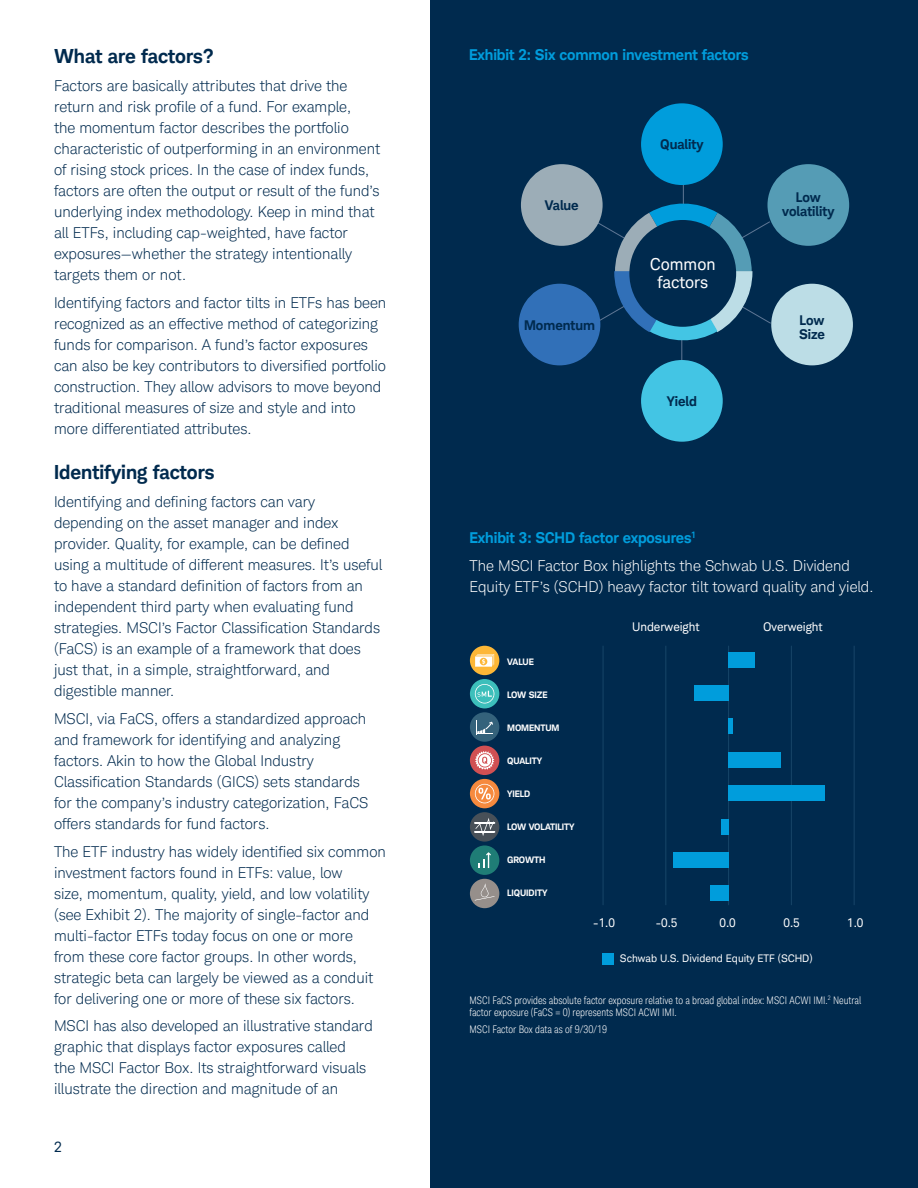
<style>
.page{position:relative;width:918px;height:1188px;background:#fff}
.page>*{position:absolute;margin:0;border:0;box-sizing:border-box;transform-origin:0 0}
.t1{font:700 19.5px "Charles Modern";color:#002a4e}
.t2{font:16.5px/18px "Charles Modern";color:#fff;text-align:center}
.t3{font:300 15px/21px "Charles Modern";color:#002a4e}
.t4{font:300 15px/27.8px "Charles Modern";color:#fff}
.t5{font:700 15px "Charles Modern";letter-spacing:-.005em;color:#009ddc}
.t6{font:14.25px "Charles Modern";color:#002a4e}
.t7{font:700 13.5px/13.5px "Charles Modern";color:#002a4e;text-align:center}
.t8{font:12px "Charles Modern";color:#fff}
.t9{font:300 condensed 10.5px/12px "Charles Modern";color:#fff}
.t10{font:10.5px "Charles Modern";color:#fff}
.t11{font:700 9px "Charles Modern";letter-spacing:-.005em;color:#fff}
.s1{font-weight:700;color:#009ddc}
</style>
<div class="page">
<div style="left:430px;top:0;width:488px;height:1188px;background:#002a4e"></div>
<hr style="left:603px;top:646px;width:1px;height:259px;background:#174568">
<hr style="left:666px;top:646px;width:1px;height:259px;background:#174568">
<hr style="left:728px;top:646px;width:1px;height:259px;background:#174568">
<hr style="left:791px;top:646px;width:1px;height:259px;background:#174568">
<hr style="left:854px;top:646px;width:1px;height:259px;background:#174568">
<div style="left:729px;top:652px;width:26px;height:15px;background:#009ddc"></div>
<div style="left:694px;top:685px;width:35px;height:16px;background:#009ddc"></div>
<hr style="left:729px;top:719px;width:4px;height:15px;background:#009ddc">
<div style="left:729px;top:752px;width:52px;height:15px;background:#009ddc"></div>
<div style="left:729px;top:786px;width:96px;height:15px;background:#009ddc"></div>
<div style="left:721px;top:819px;width:8px;height:15px;background:#009ddc"></div>
<div style="left:673px;top:852px;width:56px;height:15px;background:#009ddc"></div>
<div style="left:710px;top:886px;width:19px;height:15px;background:#009ddc"></div>
<div style="left:603px;top:953px;width:11px;height:11px;background:#009ddc"></div>
<hr style="left:683px;top:170px;width:1px;height:102px;background:#5f7795">
<hr style="left:681px;top:273px;width:1px;height:102px;background:#5f7795">
<svg style="left:592px;top:200px;width:180px;height:144px"></svg>
<div style="left:629px;top:220px;width:107px;height:107px;background:#002a4e;border-radius:50%"></div>
<div style="left:641px;top:103px;width:82px;height:82px;background:#009ddc;border-radius:50%"></div>
<div style="left:521px;top:164px;width:82px;height:82px;background:#9cadb7;border-radius:50%"></div>
<div style="left:519px;top:284px;width:81px;height:81px;background:#3170b8;border-radius:50%"></div>
<div style="left:767px;top:164px;width:82px;height:82px;background:#559cb5;border-radius:50%"></div>
<div style="left:771px;top:284px;width:82px;height:81px;background:#bcdde6;border-radius:50%"></div>
<div style="left:641px;top:360px;width:82px;height:82px;background:#43c5e4;border-radius:50%"></div>
<div style="left:470px;top:679px;width:29px;height:29px;background:#3dbfbb;border-radius:50%"></div>
<svg style="left:475px;top:684px;width:19px;height:20px"></svg>
<div style="left:470px;top:646px;width:29px;height:29px;background:#fdb736;border-radius:50%"></div>
<svg style="left:475px;top:654px;width:20px;height:13px"></svg>
<div style="left:470px;top:712px;width:29px;height:30px;background:#34627b;border-radius:50%"></div>
<svg style="left:476px;top:720px;width:17px;height:15px"></svg>
<div style="left:470px;top:746px;width:29px;height:29px;background:#d15053;border-radius:50%"></div>
<svg style="left:475px;top:751px;width:19px;height:19px"></svg>
<div style="left:470px;top:779px;width:29px;height:29px;background:#f68a3e;border-radius:50%"></div>
<svg style="left:475px;top:784px;width:19px;height:19px"></svg>
<div style="left:470px;top:812px;width:29px;height:30px;background:#485058;border-radius:50%"></div>
<div style="left:474px;top:822px;width:21px;height:2px;border:1px solid #fff"></div>
<div style="left:474px;top:831px;width:21px;height:2px;border:1px solid #fff"></div>
<svg style="left:475px;top:818px;width:20px;height:18px"></svg>
<div style="left:470px;top:845px;width:29px;height:30px;background:#1f7d76;border-radius:50%"></div>
<svg style="left:478px;top:852px;width:13px;height:16px"></svg>
<div style="left:470px;top:879px;width:29px;height:29px;background:#968f8b;border-radius:50%"></div>
<svg style="left:475px;top:883px;width:20px;height:17px"></svg>
<h1 class="t1" style="left:54px;top:44px;width:161px">What are factors?</h1>
<p class="t3" style="left:54px;top:75px;width:328px">Factors are basically attributes that drive the return and risk profile of a fund. For example,<br>the momentum factor describes the portfolio characteristic of outperforming in an environment of rising stock prices. In the case of index funds, factors are often the output or result of the fund’s underlying index methodology. Keep in mind that all ETFs, including cap-weighted, have factor exposures—whether the strategy intentionally targets them or not.</p>
<p class="t3" style="left:54px;top:292px;width:334px">Identifying factors and factor tilts in ETFs has been recognized as an effective method of categorizing funds for comparison. A fund’s factor exposures can also be key contributors to diversified portfolio construction. They allow advisors to move beyond traditional measures of size and style and into more differentiated attributes.</p>
<h1 class="t1" style="left:54px;top:461px;width:162px">Identifying factors</h1>
<p class="t3" style="left:54px;top:491px;width:330px">Identifying and defining factors can vary depending on the asset manager and index provider. Quality, for example, can be defined using a multitude of different measures. It’s useful to have a standard definition of factors from an independent third party when evaluating fund strategies. MSCI’s Factor Classification Standards (FaCS) is an example of a framework that does just that, in a simple, straightforward, and digestible manner.</p>
<p class="t3" style="left:54px;top:708px;width:316px">MSCI, via FaCS, offers a standardized approach and framework for identifying and analyzing factors. Akin to how the Global Industry Classification Standards (GICS) sets standards for the company’s industry categorization, FaCS offers standards for fund factors.</p>
<p class="t3" style="left:54px;top:841px;width:333px">The ETF industry has widely identified six common investment factors found in ETFs: value, low<br>size, momentum, quality, yield, and low volatility (see Exhibit 2). The majority of single-factor and multi-factor ETFs today focus on one or more from these core factor groups. In other words, strategic beta can largely be viewed as a conduit for delivering one or more of these six factors.</p>
<p class="t3" style="left:54px;top:1016px;width:320px">MSCI has also developed an illustrative standard graphic that displays factor exposures called<br>the MSCI Factor Box. Its straightforward visuals illustrate the direction and magnitude of an</p>
<p class="t6" style="left:54px;top:1138px;width:9px">2</p>
<p class="t5" style="left:469px;top:45px;width:281px">Exhibit 2: Six common investment factors</p>
<p class="t7" style="left:545px;top:198px;width:35px">Value</p>
<p class="t7" style="left:524px;top:318px;width:72px">Momentum</p>
<p class="t7" style="left:660px;top:138px;width:45px">Quality</p>
<p class="t2" style="left:650px;top:255px;width:67px">Common factors</p>
<p class="t7" style="left:667px;top:394px;width:32px">Yield</p>
<p class="t7" style="left:782px;top:191px;width:54px">Low volatility</p>
<p class="t7" style="left:799px;top:313px;width:27px;text-align:left">Low<br>Size</p>
<p class="t4" style="left:470px;top:524px;width:382px"><span class="s1">Exhibit 3: SCHD factor exposures</span><sup>1<br></sup>The MSCI Factor Box highlights the Schwab U.S. Dividend</p>
<p class="t4" style="left:470px;top:573px;width:405px">Equity ETF’s (SCHD) heavy factor tilt toward quality and yield.</p>
<p class="t11" style="left:507px;top:656px;width:28px">VALUE</p>
<p class="t11" style="left:507px;top:689px;width:42px">LOW SIZE</p>
<p class="t11" style="left:507px;top:722px;width:54px">MOMENTUM</p>
<p class="t11" style="left:507px;top:755px;width:37px">QUALITY</p>
<p class="t11" style="left:507px;top:788px;width:25px">YIELD</p>
<p class="t11" style="left:507px;top:821px;width:69px">LOW VOLATILITY</p>
<p class="t11" style="left:507px;top:854px;width:40px">GROWTH</p>
<p class="t11" style="left:507px;top:887px;width:42px">LIQUIDITY</p>
<p class="t8" style="left:632px;top:619px;width:69px">Underweight</p>
<p class="t8" style="left:763px;top:619px;width:61px">Overweight</p>
<p class="t8" style="left:593px;top:915px;width:23px">-1.0</p>
<p class="t8" style="left:656px;top:915px;width:23px">-0.5</p>
<p class="t8" style="left:720px;top:915px;width:18px">0.0</p>
<p class="t8" style="left:784px;top:915px;width:18px">0.5</p>
<p class="t8" style="left:847px;top:915px;width:18px">1.0</p>
<p class="t10" style="left:620px;top:952px;width:194px">Schwab U.S. Dividend Equity ETF (SCHD)</p>
<p class="t9" style="left:470px;top:994px;width:393px">MSCI FaCS provides absolute factor exposure relative to a broad global index: MSCI ACWI IMI.<sup>2</sup> Neutral factor exposure (FaCS = 0) represents MSCI ACWI IMI.</p>
<p class="t9" style="left:470px;top:1023px;width:139px">MSCI Factor Box data as of 9/30/19</p>
</div>
